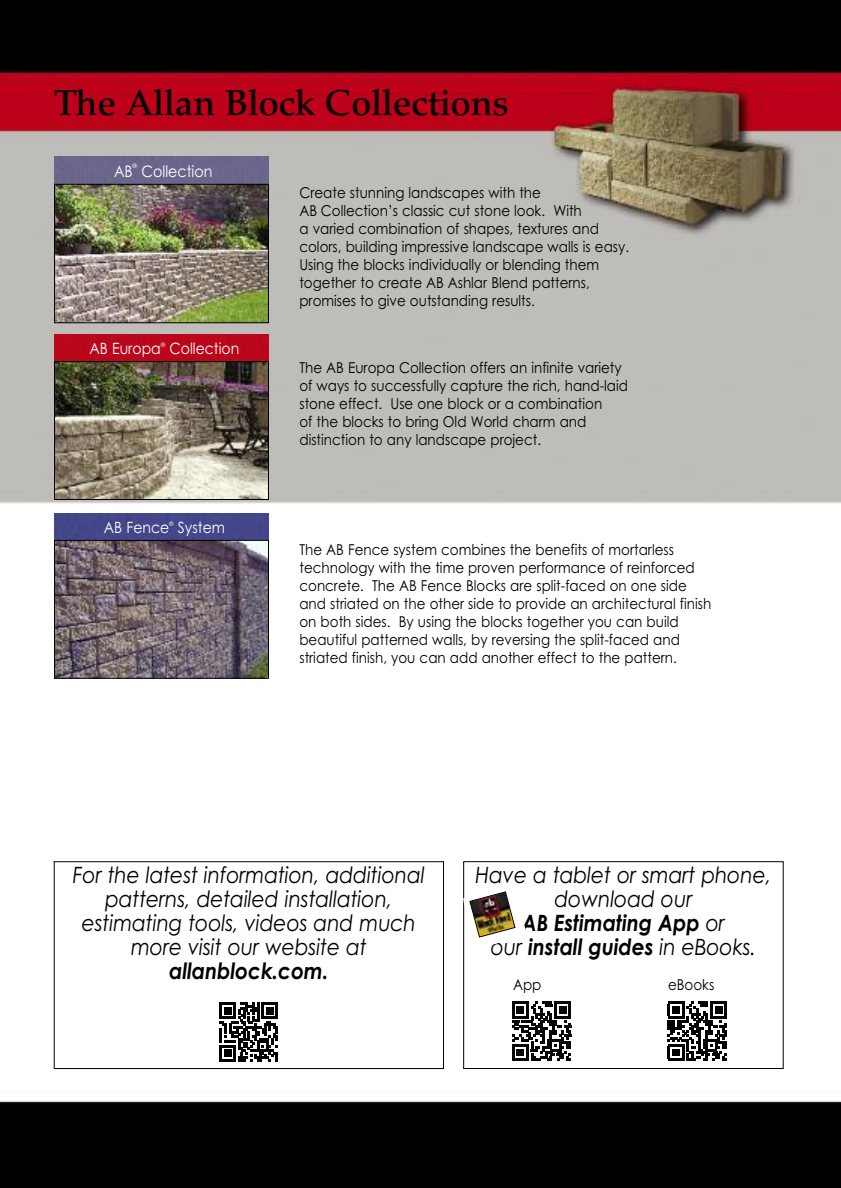
<style>
.page{position:relative;width:841px;height:1188px;background:#fff}
.page>*{position:absolute;margin:0;border:0;box-sizing:border-box;transform-origin:0 0}
.t1{font:500 36px "Palatino";color:#000}
.t2{font:italic 22.5px/24px "Century Gothic";letter-spacing:-.005em;color:#000;text-align:center;scale:.9 1}
.t3{font:italic 700 22.5px "Century Gothic";letter-spacing:-.005em;color:#000;scale:.9 1}
.t4{font:15.9px "Century Gothic";color:#fff;scale:.9 1}
.t5{font:15.6px "Century Gothic";color:#fff;scale:.9 1}
.t6{font:15px/18px "Century Gothic";color:#000;scale:.9 1}
.t7{font:6.15px "Century Gothic";color:#fff}
.t8{font:6px "Century Gothic";color:#fff}
.s1{font-weight:700}
</style>
<div class="page">
<img style="left:0;top:0;width:841px;height:1188px">
<div style="left:54px;top:334px;width:215px;height:27px;background:#ba071c"></div>
<div style="left:54px;top:157px;width:215px;height:27px;background:#6a668b"></div>
<img style="left:56px;top:186px;width:211px;height:135px">
<div style="left:54px;top:184px;width:215px;height:139px;border:1px solid #000"></div>
<img style="left:56px;top:363px;width:211px;height:135px">
<div style="left:54px;top:361px;width:215px;height:139px;border:1px solid #000"></div>
<div style="left:54px;top:513px;width:215px;height:27px;background:#444689"></div>
<svg style="left:56px;top:542px;width:211px;height:135px;background:#72666e"></svg>
<div style="left:54px;top:540px;width:215px;height:139px;border:1px solid #000"></div>
<div style="left:54px;top:862px;width:389px;height:207px;border:1px solid #000"></div>
<div style="left:463px;top:862px;width:320px;height:207px;border:1px solid #000"></div>
<div style="left:215px;top:995px;width:68px;height:68px;background:#fff"></div>
<svg style="left:220px;top:1003px;width:58px;height:58px"></svg>
<div style="left:507px;top:998px;width:68px;height:65px;background:#fff"></div>
<svg style="left:512px;top:1002px;width:59px;height:59px"></svg>
<div style="left:663px;top:998px;width:68px;height:65px;background:#fff"></div>
<svg style="left:667px;top:1002px;width:59px;height:59px"></svg>
<img style="left:464px;top:885px;width:63px;height:64px">
<svg style="left:521px;top:925px;width:5px;height:7px"></svg>
<svg style="left:492px;top:943px;width:6px;height:2px"></svg>
<img style="left:462px;top:891px;width:53px;height:46px">
<h1 class="t1" style="left:54px;top:89px;width:456px">The Allan Block Collections</h1>
<p class="t7" style="left:133px;top:163px;width:6px">®</p>
<p class="t4" style="left:114px;top:162px;width:111px">AB Collection</p>
<p class="t5" style="left:89px;top:339px;width:168px">AB Europa Collection</p>
<p class="t8" style="left:161px;top:342px;width:6px">®</p>
<p class="t5" style="left:104px;top:518px;width:74px">AB Fence</p>
<p class="t8" style="left:169px;top:520px;width:6px">®</p>
<p class="t5" style="left:178px;top:518px;width:54px">System</p>
<p class="t6" style="left:299px;top:184px;width:368px">Create stunning landscapes with the<br>AB Collection’s classic cut stone look. With<br>a varied combination of shapes, textures and colors, building impressive landscape walls is easy.<br>Using the blocks individually or blending them together to create AB Ashlar Blend patterns, promises to give outstanding results.</p>
<p class="t6" style="left:299px;top:359px;width:367px">The AB Europa Collection offers an infinite variety of ways to successfully capture the rich, hand-laid stone effect. Use one block or a combination<br>of the blocks to bring Old World charm and distinction to any landscape project.</p>
<p class="t6" style="left:299px;top:540px;width:459px">The AB Fence system combines the benefits of mortarless technology with the time proven performance of reinforced concrete. The AB Fence Blocks are split-faced on one side and striated on the other side to provide an architectural finish on both sides. By using the blocks together you can build beautiful patterned walls, by reversing the split-faced and striated finish, you can add another effect to the pattern.</p>
<h2 class="t2" style="left:73px;top:864px;width:392px">For the latest information, additional patterns, detailed installation, estimating tools, videos and much more visit our website at</h2>
<h2 class="t3" style="left:169px;top:958px;width:178px">allanblock.com.</h2>
<h2 class="t2" style="left:475px;top:863px;width:330px">Have a tablet or smart phone, download our<br><span class="s1">AB Estimating App</span> or<br>our <span class="s1">install guides</span> in eBooks.</h2>
<p class="t6" style="left:513px;top:976px;width:33px">App</p>
<p class="t6" style="left:668px;top:976px;width:53px">eBooks</p>
</div>
